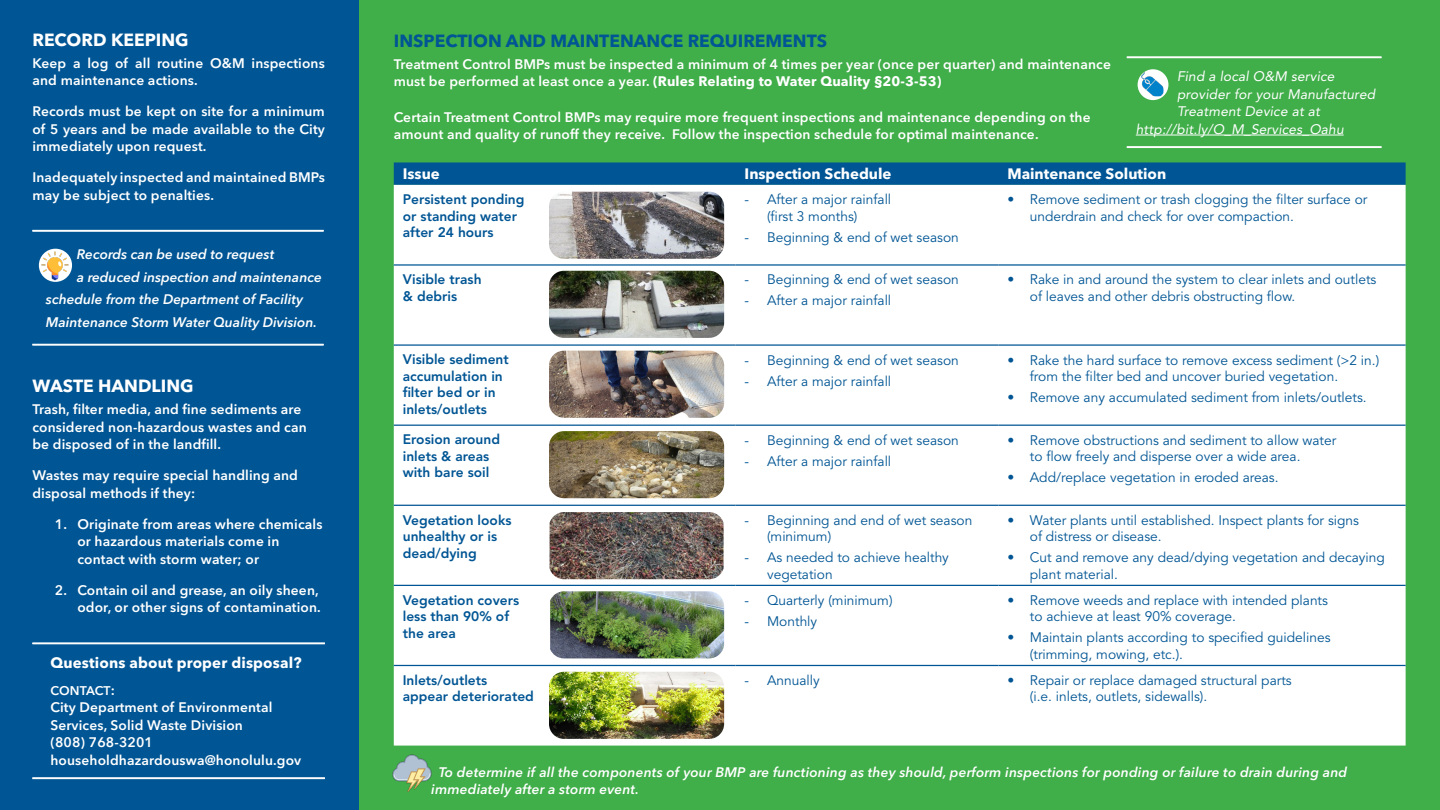
<style>
.page{position:relative;width:1440px;height:810px;background:#40ae49}
.page>*{position:absolute;margin:0;border:0;box-sizing:border-box;transform-origin:0 0}
.t1{font:700 17.5px "Avenir Next LT Pro";color:#005594}
.t2{font:700 17.5px "Avenir Next LT Pro";color:#fff}
.Plant_Name{font:700 15px "Avenir Next LT Pro";color:#fff}
.bullets{font:700 15px "Avenir Next LT Pro";letter-spacing:.01em;color:#fff}
.Plant_Name-2{font:13.75px/16.5px "Avenir";color:#005594}
.bullets-2{font:600 13.75px/17.5px "Avenir Next LT Pro";letter-spacing:.01em;color:#fff}
.Plant_Name-3{font:800 13.75px/16.5px "Avenir";color:#005594}
.bullets-3{font:italic 600 13.75px/17.5px "Avenir Next LT Pro";letter-spacing:.01em;color:#fff}
.Plant_Name-4{font:italic 600 13.75px "Avenir Next LT Pro";color:#fff}
.bullets-4{font:italic 13.75px/17.5px "Avenir";letter-spacing:.01em;color:#fff}
.bullets-5{font:600 12.5px "Avenir Next LT Pro";color:#fff}
.s1{font-size:13.75px}
.s2{font-weight:700}
</style>
<div class="page">
<div style="left:0;top:0;width:358px;height:810px;background:#005594"></div>
<svg style="left:394px;top:162px;width:1012px;height:23px"></svg>
<div style="left:394px;top:185px;width:1012px;height:561px;background:#fff"></div>
<hr style="left:394px;top:264px;width:342px;height:2px;background:#005594">
<hr style="left:736px;top:264px;width:262px;height:2px;background:#005594">
<hr style="left:998px;top:264px;width:408px;height:2px;background:#005594">
<hr style="left:394px;top:344px;width:342px;height:2px;background:#005594">
<hr style="left:736px;top:344px;width:262px;height:2px;background:#005594">
<hr style="left:998px;top:344px;width:408px;height:2px;background:#005594">
<hr style="left:394px;top:425px;width:342px;height:1px;background:#005594">
<hr style="left:736px;top:425px;width:262px;height:1px;background:#005594">
<hr style="left:998px;top:425px;width:408px;height:1px;background:#005594">
<hr style="left:394px;top:505px;width:342px;height:1px;background:#005594">
<hr style="left:736px;top:505px;width:262px;height:1px;background:#005594">
<hr style="left:998px;top:505px;width:408px;height:1px;background:#005594">
<hr style="left:394px;top:585px;width:342px;height:1px;background:#005594">
<hr style="left:736px;top:585px;width:262px;height:1px;background:#005594">
<hr style="left:998px;top:585px;width:408px;height:1px;background:#005594">
<hr style="left:394px;top:665px;width:342px;height:1px;background:#005594">
<hr style="left:736px;top:665px;width:262px;height:1px;background:#005594">
<hr style="left:998px;top:665px;width:408px;height:1px;background:#005594">
<hr style="left:32px;top:230px;width:292px;height:1px;background:#fff">
<hr style="left:32px;top:231px;width:292px;height:1px;background:#fff">
<hr style="left:32px;top:344px;width:292px;height:1px;background:#fff">
<hr style="left:32px;top:345px;width:292px;height:1px;background:#fff">
<hr style="left:32px;top:643px;width:293px;height:1px;background:#fff">
<hr style="left:32px;top:644px;width:293px;height:1px;background:#fff">
<hr style="left:32px;top:778px;width:293px;height:1px;background:#fff">
<img style="left:392px;top:754px;width:40px;height:38px">
<div style="left:39px;top:249px;width:33px;height:33px;background:#fff;border-radius:50%"></div>
<img style="left:41px;top:251px;width:29px;height:29px">
<img style="left:549px;top:192px;width:175px;height:67px">
<img style="left:549px;top:271px;width:175px;height:67px">
<img style="left:550px;top:591px;width:174px;height:67px">
<img style="left:550px;top:512px;width:174px;height:67px">
<img style="left:549px;top:431px;width:175px;height:67px">
<img style="left:549px;top:351px;width:175px;height:67px">
<img style="left:549px;top:672px;width:175px;height:67px">
<hr style="left:1127px;top:57px;width:255px;height:1px;background:#fff">
<hr style="left:1127px;top:58px;width:255px;height:1px;background:#fff">
<hr style="left:1127px;top:147px;width:255px;height:1px;background:#fff">
<hr style="left:1136px;top:135px;width:208px;height:1px;background:#fff">
<div style="left:1138px;top:69px;width:30px;height:31px;background:#fff;border-radius:50%"></div>
<img style="left:1141px;top:71px;width:23px;height:25px">
<p class="t2" style="left:32px;top:29px;width:158px">RECORD KEEPING</p>
<p class="bullets-2" style="left:32px;top:54px;width:294px">Keep a log of all routine O&amp;M inspections and maintenance actions.</p>
<p class="bullets-2" style="left:32px;top:102px;width:294px;text-align:justify">Records must be kept on site for a minimum of 5 years and be made available to the City immediately upon request.</p>
<p class="bullets-2" style="left:32px;top:168px;width:294px">Inadequately inspected and maintained BMPs may be subject to penalties.</p>
<p class="Plant_Name-4" style="left:77px;top:246px;width:199px">Records can be used to request</p>
<p class="Plant_Name-4" style="left:77px;top:269px;width:247px">a reduced inspection and maintenance</p>
<p class="Plant_Name-4" style="left:46px;top:291px;width:259px">schedule from the Department of Facility</p>
<p class="Plant_Name-4" style="left:46px;top:314px;width:273px">Maintenance Storm Water Quality Division.</p>
<p class="t2" style="left:32px;top:375px;width:163px">WASTE HANDLING</p>
<p class="bullets-2" style="left:32px;top:401px;width:276px">Trash, filter media, and fine sediments are considered non-hazardous wastes and can be disposed of in the landfill.</p>
<p class="bullets-2" style="left:32px;top:467px;width:267px">Wastes may require special handling and disposal methods if they:</p>
<p class="bullets-2" style="left:77px;top:515px;width:247px;text-indent:-22px">1. Originate from areas where chemicals or hazardous materials come in contact with storm water; or</p>
<p class="bullets-2" style="left:55px;top:581px;width:267px;text-align:right">2. Contain oil and grease, an oily sheen, odor, or other signs of contamination.</p>
<p class="bullets" style="left:50px;top:654px;width:253px">Questions about proper disposal?</p>
<p class="bullets-5" style="left:50px;top:683px;width:66px">CONTACT<span class="s1">:</span></p>
<p class="bullets-2" style="left:50px;top:699px;width:252px">City Department of Environmental<br>Services, Solid Waste Division<br>(808) 768-3201 householdhazardouswa@honolulu.gov</p>
<p class="t1" style="left:394px;top:30px;width:435px">INSPECTION AND MAINTENANCE REQUIREMENTS</p>
<p class="bullets-2" style="left:394px;top:55px;width:719px">Treatment Control BMPs must be inspected a minimum of 4 times per year (once per quarter) and maintenance must be performed at least once a year. <span class="s2">(Rules Relating to Water Quality §20-3-53)</span></p>
<p class="bullets-2" style="left:394px;top:108px;width:698px">Certain Treatment Control BMPs may require more frequent inspections and maintenance depending on the amount and quality of runoff they receive. Follow the inspection schedule for optimal maintenance.</p>
<p class="Plant_Name" style="left:403px;top:165px;width:39px">Issue</p>
<p class="Plant_Name" style="left:745px;top:165px;width:149px">Inspection Schedule</p>
<p class="Plant_Name" style="left:1007px;top:165px;width:160px">Maintenance Solution</p>
<p class="Plant_Name-3" style="left:403px;top:191px;width:123px">Persistent ponding or standing water after 24 hours</p>
<p class="Plant_Name-2" style="left:767px;top:192px;width:126px;text-indent:-22px">- After a major rainfall (first 3 months)</p>
<p class="bullets-4" style="left:1177px;top:68px;width:200px">Find a local O&amp;M service provider for your Manufactured<br>Treatment Device at at</p>
<p class="bullets-4" style="left:1136px;top:120px;width:209px">http://bit.ly/O_M_Services_Oahu</p>
<p class="Plant_Name-2" style="left:1030px;top:192px;width:339px;text-indent:-22px">• Remove sediment or trash clogging the filter surface or underdrain and check for over compaction.</p>
<p class="Plant_Name-2" style="left:745px;top:229px;width:216px">- Beginning &amp; end of wet season</p>
<p class="Plant_Name-3" style="left:403px;top:271px;width:80px">Visible trash &amp; debris</p>
<p class="Plant_Name-2" style="left:745px;top:272px;width:216px">- Beginning &amp; end of wet season</p>
<p class="Plant_Name-2" style="left:745px;top:293px;width:148px">- After a major rainfall</p>
<p class="Plant_Name-3" style="left:403px;top:351px;width:108px">Visible sediment accumulation in filter bed or in inlets/outlets</p>
<p class="Plant_Name-2" style="left:745px;top:352px;width:216px">- Beginning &amp; end of wet season</p>
<p class="Plant_Name-2" style="left:745px;top:373px;width:148px">- After a major rainfall</p>
<p class="Plant_Name-3" style="left:403px;top:432px;width:99px">Erosion around inlets &amp; areas with bare soil</p>
<p class="Plant_Name-2" style="left:745px;top:432px;width:216px">- Beginning &amp; end of wet season</p>
<p class="Plant_Name-2" style="left:745px;top:453px;width:148px">- After a major rainfall</p>
<p class="Plant_Name-3" style="left:403px;top:512px;width:110px">Vegetation looks unhealthy or is dead/dying</p>
<p class="Plant_Name-2" style="left:767px;top:512px;width:207px;text-indent:-22px">- Beginning and end of wet season (minimum)</p>
<p class="Plant_Name-2" style="left:767px;top:550px;width:183px;text-indent:-22px">- As needed to achieve healthy vegetation</p>
<p class="Plant_Name-3" style="left:403px;top:592px;width:118px">Vegetation covers less than 90% of the area</p>
<p class="Plant_Name-2" style="left:745px;top:592px;width:150px">- Quarterly (minimum)</p>
<p class="Plant_Name-2" style="left:745px;top:613px;width:74px">- Monthly</p>
<p class="Plant_Name-2" style="left:1030px;top:272px;width:348px;text-indent:-22px">• Rake in and around the system to clear inlets and outlets of leaves and other debris obstructing flow.</p>
<p class="Plant_Name-2" style="left:1030px;top:352px;width:351px;text-indent:-22px">• Rake the hard surface to remove excess sediment (&gt;2 in.) from the filter bed and uncover buried vegetation.</p>
<p class="Plant_Name-2" style="left:1007px;top:389px;width:361px">• Remove any accumulated sediment from inlets/outlets.</p>
<p class="Plant_Name-2" style="left:1030px;top:432px;width:308px;text-indent:-22px">• Remove obstructions and sediment to allow water to flow freely and disperse over a wide area.</p>
<p class="Plant_Name-2" style="left:1007px;top:470px;width:273px">• Add/replace vegetation in eroded areas.</p>
<p class="Plant_Name-2" style="left:1030px;top:512px;width:331px;text-indent:-22px">• Water plants until established. Inspect plants for signs of distress or disease.</p>
<p class="Plant_Name-2" style="left:1030px;top:550px;width:357px;text-indent:-22px">• Cut and remove any dead/dying vegetation and decaying plant material.</p>
<p class="Plant_Name-2" style="left:1030px;top:592px;width:300px;text-indent:-22px">• Remove weeds and replace with intended plants to achieve at least 90% coverage.</p>
<p class="Plant_Name-2" style="left:1030px;top:630px;width:302px;text-indent:-22px">• Maintain plants according to specified guidelines (trimming, mowing, etc.).</p>
<p class="Plant_Name-3" style="left:403px;top:672px;width:133px">Inlets/outlets appear deteriorated</p>
<p class="Plant_Name-2" style="left:745px;top:672px;width:77px">- Annually</p>
<p class="Plant_Name-2" style="left:1030px;top:672px;width:263px;text-indent:-22px">• Repair or replace damaged structural parts (i.e. inlets, outlets, sidewalls).</p>
<p class="bullets-3" style="left:431px;top:763px;width:917px;text-indent:8px">To determine if all the components of your BMP are functioning as they should, perform inspections for ponding or failure to drain during and immediately after a storm event.</p>
</div>
